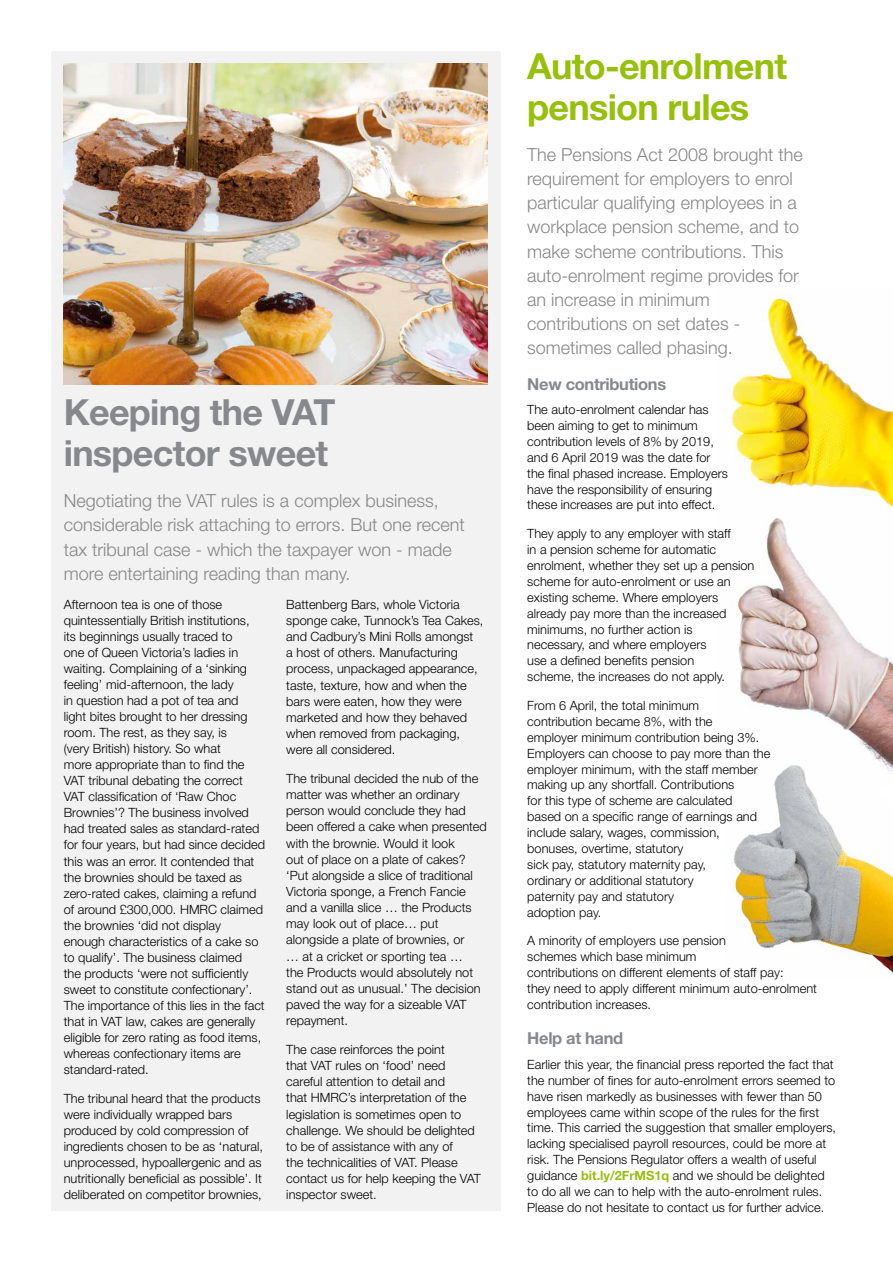
<style>
.page{position:relative;width:893px;height:1263px;background:#fff}
.page>*{position:absolute;margin:0;border:0;box-sizing:border-box;transform-origin:0 0}
.t1{font:700 36px/40.8px "Helvetica Neue";letter-spacing:-.02em;color:#86888c}
.t2{font:700 36px/40.7px "Helvetica Neue";letter-spacing:-.02em;color:#97bf0d}
.t3{font:300 18px/24.2px "Helvetica Neue";color:#878787}
.t4{font:700 16.5px "Helvetica Neue";letter-spacing:-.02em;color:#86888c}
.t5{font:300 12.75px/15.9px "Helvetica Neue";color:#000}
.s1{font-weight:700;color:#97bf0d}
</style>
<div class="page">
<div style="left:51px;top:51px;width:449px;height:1159px;background:#f2f2f3"></div>
<img style="left:64px;top:64px;width:424px;height:320px">
<img style="left:727px;top:295px;width:166px;height:214px">
<img style="left:737px;top:518px;width:156px;height:240px">
<img style="left:733px;top:758px;width:160px;height:215px">
<h1 class="t1" style="left:64px;top:391px;width:273px">Keeping the VAT inspector sweet</h1>
<h2 class="t3" style="left:64px;top:488px;width:403px">Negotiating the VAT rules is a complex business, considerable risk attaching to errors. But one recent tax tribunal case - which the taxpayer won - made more entertaining reading than many.</h2>
<p class="t5" style="left:64px;top:596px;width:203px">Afternoon tea is one of those quintessentially British institutions, its beginnings usually traced to<br>one of Queen Victoria’s ladies in waiting. Complaining of a ‘sinking feeling’ mid-afternoon, the lady<br>in question had a pot of tea and<br>light bites brought to her dressing room. The rest, as they say, is<br>(very British) history. So what<br>more appropriate than to find the VAT tribunal debating the correct VAT classification of ‘Raw Choc Brownies’? The business involved had treated sales as standard-rated for four years, but had since decided this was an error. It contended that the brownies should be taxed as zero-rated cakes, claiming a refund of around £300,000. HMRC claimed the brownies ‘did not display enough characteristics of a cake so to qualify’. The business claimed<br>the products ‘were not sufficiently sweet to constitute confectionary’.<br>The importance of this lies in the fact that in VAT law, cakes are generally eligible for zero rating as food items, whereas confectionary items are standard-rated.</p>
<p class="t5" style="left:64px;top:1090px;width:201px">The tribunal heard that the products were individually wrapped bars produced by cold compression of ingredients chosen to be as ‘natural, unprocessed, hypoallergenic and as nutritionally beneficial as possible’. It deliberated on competitor brownies,</p>
<p class="t5" style="left:286px;top:596px;width:199px">Battenberg Bars, whole Victoria sponge cake, Tunnock’s Tea Cakes, and Cadbury’s Mini Rolls amongst<br>a host of others. Manufacturing process, unpackaged appearance, taste, texture, how and when the bars were eaten, how they were marketed and how they behaved when removed from packaging, were all considered.</p>
<p class="t5" style="left:286px;top:770px;width:202px">The tribunal decided the nub of the matter was whether an ordinary person would conclude they had been offered a cake when presented with the brownie. Would it look<br>out of place on a plate of cakes? ‘Put alongside a slice of traditional<br>Victoria sponge, a French Fancie and a vanilla slice … the Products may look out of place… put alongside a plate of brownies, or<br>… at a cricket or sporting tea …<br>the Products would absolutely not stand out as unusual.’ The decision paved the way for a sizeable VAT repayment.</p>
<p class="t5" style="left:286px;top:1041px;width:196px">The case reinforces the point<br>that VAT rules on ‘food’ need careful attention to detail and<br>that HMRC’s interpretation of the legislation is sometimes open to challenge. We should be delighted to be of assistance with any of<br>the technicalities of VAT. Please contact us for help keeping the VAT inspector sweet.</p>
<h1 class="t2" style="left:527px;top:45px;width:261px">Auto-enrolment pension rules</h1>
<p class="t3" style="left:527px;top:142px;width:277px">The Pensions Act 2008 brought the requirement for employers to enrol particular qualifying employees in a workplace pension scheme, and to make scheme contributions. This auto-enrolment regime provides for an increase in minimum contributions on set dates - sometimes called phasing.</p>
<p class="t4" style="left:527px;top:374px;width:140px">New contributions</p>
<p class="t5" style="left:527px;top:401px;width:202px">The auto-enrolment calendar has been aiming to get to minimum contribution levels of 8% by 2019, and 6 April 2019 was the date for the final phased increase. Employers have the responsibility of ensuring these increases are put into effect.</p>
<p class="t5" style="left:527px;top:525px;width:229px">They apply to any employer with staff<br>in a pension scheme for automatic enrolment, whether they set up a pension scheme for auto-enrolment or use an existing scheme. Where employers already pay more than the increased minimums, no further action is<br>necessary, and where employers<br>use a defined benefits pension<br>scheme, the increases do not apply.</p>
<p class="t5" style="left:527px;top:697px;width:245px">From 6 April, the total minimum<br>contribution became 8%, with the<br>employer minimum contribution being 3%.<br>Employers can choose to pay more than the employer minimum, with the staff member making up any shortfall. Contributions<br>for this type of scheme are calculated<br>based on a specific range of earnings and include salary, wages, commission, bonuses, overtime, statutory<br>sick pay, statutory maternity pay,<br>ordinary or additional statutory<br>paternity pay and statutory<br>adoption pay.</p>
<p class="t5" style="left:527px;top:932px;width:291px">A minority of employers use pension<br>schemes which base minimum<br>contributions on different elements of staff pay:<br>they need to apply different minimum auto-enrolment contribution increases.</p>
<p class="t4" style="left:527px;top:1028px;width:97px">Help at hand</p>
<p class="t5" style="left:527px;top:1056px;width:310px">Earlier this year, the financial press reported the fact that the number of fines for auto-enrolment errors seemed to have risen markedly as businesses with fewer than 50 employees came within scope of the rules for the first time. This carried the suggestion that smaller employers, lacking specialised payroll resources, could be more at risk. The Pensions Regulator offers a wealth of useful guidance <span class="s1">bit.ly/2FrMS1q</span> and we should be delighted to do all we can to help with the auto-enrolment rules.<br>Please do not hesitate to contact us for further advice.</p>
</div>
